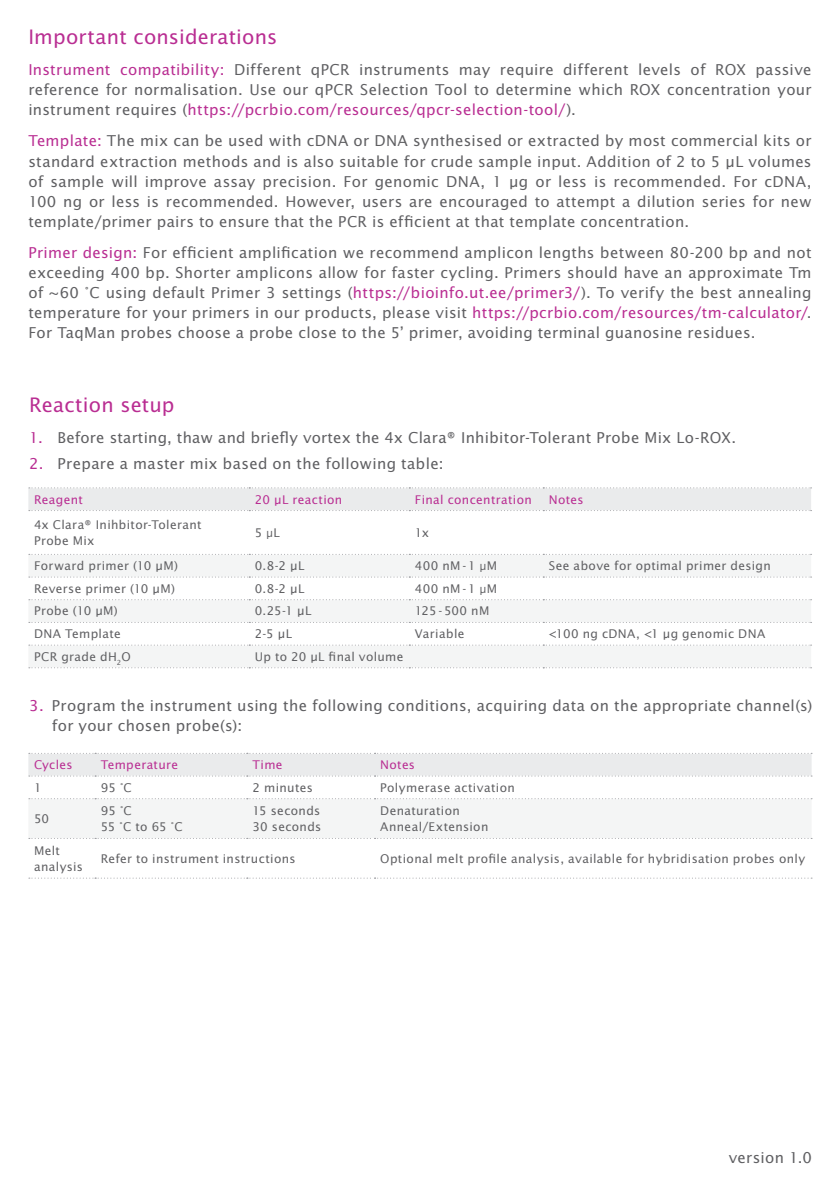
<style>
.page{position:relative;width:840px;height:1191px;background:#fff}
.page>*{position:absolute;margin:0;border:0;box-sizing:border-box;transform-origin:0 0}
.Body_Subheader{font:20px "Lucida Sans Std";letter-spacing:.01em;color:#b92d92}
.body_copy_dark{font:20px "Lucida Sans Std";letter-spacing:.005em;color:#b92d92}
.body_copy_dark-2{font:15px/20px "Lucida Sans Std";letter-spacing:.02em;color:#5f5f62;text-align:justify}
.pcr_table_body{font:12px/16px "Lucida Sans Std";letter-spacing:.03em;color:#5f5f62}
.pcr_table_header{font:12px "Lucida Sans Std";letter-spacing:.025em;color:#b92d92}
.s1{color:#b92d92}
.s2{font-family:"ITC Franklin Gothic Std"}
</style>
<div class="page">
<div style="left:28px;top:554px;width:782px;height:114px;background:#f4f5f5"></div>
<svg style="left:28px;top:487px;width:783px;height:24px;background:#e9eaeb"></svg>
<svg style="left:29px;top:554px;width:782px;height:1px"></svg>
<svg style="left:29px;top:576px;width:782px;height:69px"></svg>
<svg style="left:29px;top:667px;width:782px;height:1px"></svg>
<div style="left:28px;top:753px;width:783px;height:23px;background:#eaebec"></div>
<div style="left:28px;top:798px;width:783px;height:41px;background:#f4f5f5"></div>
<svg style="left:29px;top:877px;width:780px;height:1px"></svg>
<p class="Body_Subheader" style="left:28px;top:25px;width:250px">Important considerations</p>
<p class="body_copy_dark-2" style="left:28px;top:60px;width:784px"><span class="s1">Instrument compatibility:</span> Different qPCR instruments may require different levels of ROX passive reference for normalisation. Use our qPCR Selection Tool to determine which ROX concentration your instrument requires (<span class="s1">https://pcrbio.com/resources/qpcr-selection-tool/</span>).</p>
<p class="body_copy_dark-2" style="left:28px;top:131px;width:784px"><span class="s1">Template:</span> The mix can be used with cDNA or DNA synthesised or extracted by most commercial kits or standard extraction methods and is also suitable for crude sample input. Addition of 2 to 5 μL volumes of sample will improve assay precision. For genomic DNA, 1 µg or less is recommended. For cDNA, 100 ng or less is recommended. However, users are encouraged to attempt a dilution series for new template/primer pairs to ensure that the PCR is efficient at that template concentration.</p>
<p class="body_copy_dark-2" style="left:28px;top:243px;width:784px"><span class="s1">Primer design:</span> For efficient amplification we recommend amplicon lengths between 80-200 bp and not exceeding 400 bp. Shorter amplicons allow for faster cycling. Primers should have an approximate Tm of ~60 °C using default Primer 3 settings (<span class="s1">https://bioinfo.ut.ee/primer3/</span>). To verify the best annealing temperature for your primers in our products, please visit <span class="s1">https://pcrbio.com/resources/tm-calculator/</span>.<br>For TaqMan probes choose a probe close to the 5’ primer, avoiding terminal guanosine residues.</p>
<p class="body_copy_dark" style="left:29px;top:393px;width:147px">Reaction setup</p>
<p class="body_copy_dark-2" style="left:29px;top:428px;width:708px"><span class="s1">1.</span> Before starting, thaw and briefly vortex the 4x Clara® Inhibitor-Tolerant Probe Mix Lo-ROX.</p>
<p class="body_copy_dark-2" style="left:29px;top:453px;width:415px"><span class="s1">2.</span> Prepare a master mix based on the following table:</p>
<p class="pcr_table_header" style="left:34px;top:492px;width:50px">Reagent</p>
<p class="pcr_table_header" style="left:255px;top:492px;width:89px">20 µL reaction</p>
<p class="pcr_table_header" style="left:414px;top:492px;width:118px">Final concentration</p>
<p class="pcr_table_header" style="left:548px;top:492px;width:36px">Notes</p>
<p class="pcr_table_body" style="left:34px;top:517px;width:169px">4x Clara® Inihbitor-Tolerant</p>
<p class="pcr_table_body" style="left:34px;top:533px;width:62px">Probe Mix</p>
<p class="pcr_table_body" style="left:255px;top:525px;width:26px">5 <span class="s2">μ</span>L</p>
<p class="pcr_table_body" style="left:414px;top:525px;width:16px">1x</p>
<p class="pcr_table_body" style="left:34px;top:558px;width:145px">Forward primer (10 μM)</p>
<p class="pcr_table_body" style="left:255px;top:558px;width:51px">0.8-2 μL</p>
<p class="pcr_table_body" style="left:414px;top:558px;width:83px">400 nM-1 <span class="s2">μ</span>M</p>
<p class="pcr_table_body" style="left:548px;top:558px;width:223px">See above for optimal primer design</p>
<p class="pcr_table_body" style="left:34px;top:580px;width:142px">Reverse primer (10 μM)</p>
<p class="pcr_table_body" style="left:255px;top:580px;width:51px">0.8-2 μL</p>
<p class="pcr_table_body" style="left:414px;top:580px;width:83px">400 nM-1 <span class="s2">μ</span>M</p>
<p class="pcr_table_body" style="left:34px;top:603px;width:85px">Probe (10 μM)</p>
<p class="pcr_table_body" style="left:255px;top:603px;width:58px">0.25-1 μL</p>
<p class="pcr_table_body" style="left:414px;top:603px;width:76px">125-500 nM</p>
<p class="pcr_table_body" style="left:34px;top:626px;width:88px">DNA Template</p>
<p class="pcr_table_body" style="left:255px;top:626px;width:39px">2-5 μL</p>
<p class="pcr_table_body" style="left:414px;top:626px;width:51px">Variable</p>
<p class="pcr_table_body" style="left:548px;top:626px;width:218px">&lt;100 ng cDNA, &lt;1 µg genomic DNA</p>
<p class="pcr_table_body" style="left:34px;top:648px;width:98px">PCR grade dH<sub>2</sub>O</p>
<p class="pcr_table_body" style="left:255px;top:648px;width:150px">Up to 20 μL final volume</p>
<p class="body_copy_dark-2" style="left:52px;top:696px;width:761px;text-indent:-23px"><span class="s1">3.</span> Program the instrument using the following conditions, acquiring data on the appropriate channel(s) for your chosen probe(s):</p>
<p class="pcr_table_header" style="left:34px;top:758px;width:40px">Cycles</p>
<p class="pcr_table_header" style="left:101px;top:758px;width:79px">Temperature</p>
<p class="pcr_table_header" style="left:252px;top:758px;width:32px">Time</p>
<p class="pcr_table_header" style="left:380px;top:758px;width:36px">Notes</p>
<p class="pcr_table_body" style="left:34px;top:779px;width:9px">1</p>
<p class="pcr_table_body" style="left:101px;top:779px;width:33px">95 °C</p>
<p class="pcr_table_body" style="left:252px;top:779px;width:62px">2 minutes</p>
<p class="pcr_table_body" style="left:380px;top:779px;width:136px">Polymerase activation</p>
<p class="pcr_table_body" style="left:34px;top:811px;width:17px">50</p>
<p class="pcr_table_body" style="left:252px;top:803px;width:69px">15 seconds</p>
<p class="pcr_table_body" style="left:252px;top:819px;width:70px">30 seconds</p>
<p class="pcr_table_body" style="left:101px;top:803px;width:33px">95 °C</p>
<p class="pcr_table_body" style="left:101px;top:819px;width:83px">55 °C to 65 °C</p>
<p class="pcr_table_body" style="left:380px;top:803px;width:81px">Denaturation</p>
<p class="pcr_table_body" style="left:380px;top:819px;width:110px">Anneal/Extension</p>
<p class="pcr_table_body" style="left:34px;top:842px;width:50px">Melt analysis</p>
<p class="pcr_table_body" style="left:101px;top:850px;width:196px">Refer to instrument instructions</p>
<p class="pcr_table_body" style="left:380px;top:850px;width:426px">Optional melt profile analysis, available for hybridisation probes only</p>
<p class="body_copy_dark-2" style="left:728px;top:1147px;width:85px">version 1.0</p>
</div>
